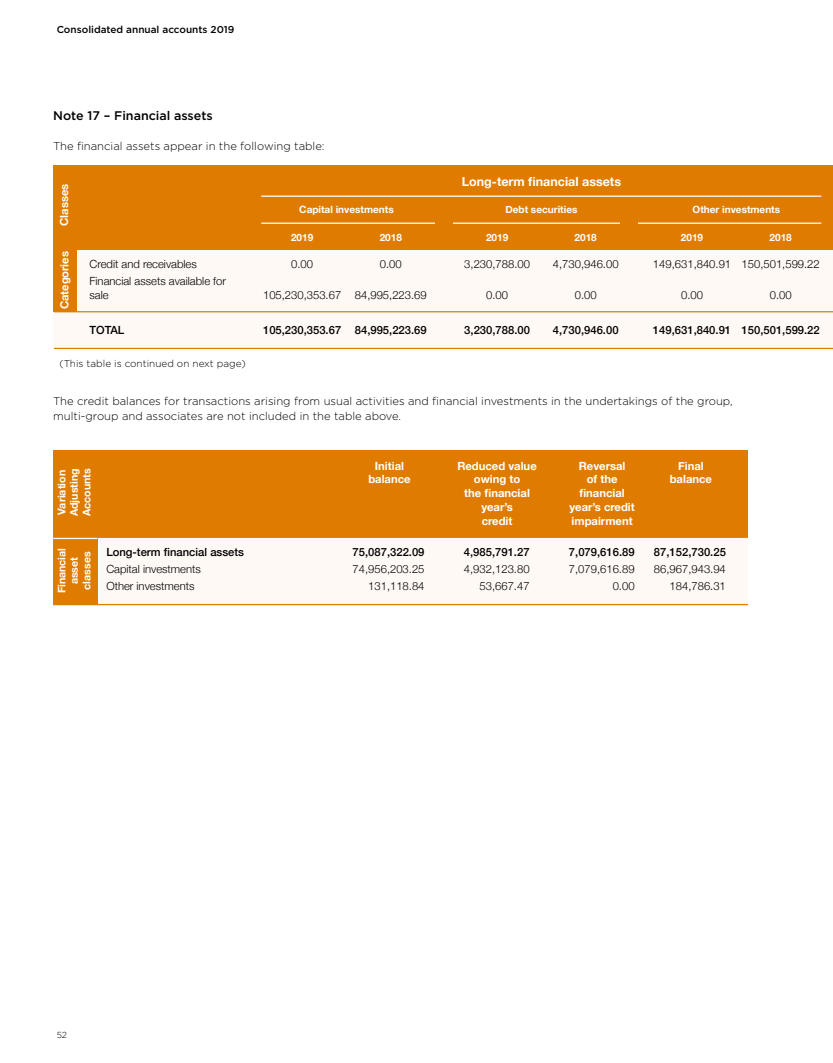
<style>
.page{position:relative;width:833px;height:1063px;background:#fff}
.page>*{position:absolute;margin:0;border:0;box-sizing:border-box;transform-origin:0 0}
.t_64{font:700 12.5px "Helvetica Neue";color:#fff}
.titol_1{font:500 12.5px "Gotham";color:#000}
.text_seguit{font:300 11.25px/15px "Gotham";color:#000}
.taula_64{font:300 11.25px/13.8px "Helvetica Neue";color:#000}
.taules{font:300 11.25px "Helvetica Neue";color:#000}
.titol_taula_blanc{font:700 11.25px "Helvetica Neue";color:#fff}
.taula_64-2{font:500 11.25px "Helvetica Neue";color:#000}
.filets{font:500 11.25px "Helvetica Neue";color:#000}
.t_64-2{font:700 11.25px "Helvetica Neue";letter-spacing:-.01em;color:#fff}
.titol_taula_blanc-2{font:700 10.62px/12.5px "Helvetica Neue";color:#fff;text-align:center}
.t_64-3{font:700 10px "Helvetica Neue";color:#fff}
.peu{font:300 10px "Gotham";color:#000}
.t1{font:500 10px "Gotham";color:#000}
.t2{font:300 8.75px "Gotham";color:#000}
</style>
<div class="page">
<div style="left:53px;top:531px;width:695px;height:74px;background:#fff9f6"></div>
<div style="left:53px;top:450px;width:695px;height:87px;background:#df7c00"></div>
<hr style="left:53px;top:537px;width:695px;height:1px;background:#df7c00">
<hr style="left:53px;top:604px;width:695px;height:1px;background:#df7c00">
<div style="left:53px;top:536px;width:44px;height:69px;background:#df7c00"></div>
<hr style="left:53px;top:538px;width:44px;height:1px;background:#fff">
<div style="left:53px;top:165px;width:780px;height:85px;background:#df7c00"></div>
<div style="left:53px;top:250px;width:780px;height:98px;background:#fff9f6"></div>
<hr style="left:54px;top:311px;width:779px;height:1px;background:#df7c00">
<hr style="left:54px;top:348px;width:779px;height:1px;background:#df7c00">
<hr style="left:261px;top:196px;width:560px;height:1px;background:#fff">
<div style="left:54px;top:249px;width:23px;height:62px;background:#df7c00"></div>
<hr style="left:261px;top:223px;width:560px;height:1px;background:#fff">
<div style="left:435px;top:216px;width:18px;height:14px;background:#df7c00"></div>
<div style="left:620px;top:216px;width:17px;height:14px;background:#df7c00"></div>
<p class="t1" style="left:57px;top:23px;width:179px">Consolidated annual accounts 2019</p>
<p class="titol_1" style="left:53px;top:108px;width:161px">Note 17 – Financial assets</p>
<p class="text_seguit" style="left:53px;top:138px;width:273px">The financial assets appear in the following table:</p>
<p class="t_64-2" style="left:55px;top:226px;width:44px;rotate:-90deg">Classes</p>
<p class="t_64-2" style="left:56px;top:309px;width:59px;rotate:-90deg">Categories</p>
<p class="t_64" style="left:462px;top:171px;width:161px">Long-term financial assets</p>
<p class="t_64-3" style="left:299px;top:202px;width:96px">Capital investments</p>
<p class="t_64-3" style="left:505px;top:202px;width:74px">Debt securities</p>
<p class="t_64-3" style="left:692px;top:202px;width:89px">Other investments</p>
<p class="t_64-3" style="left:291px;top:229px;width:24px">2019</p>
<p class="t_64-3" style="left:380px;top:229px;width:24px">2018</p>
<p class="t_64-3" style="left:486px;top:229px;width:24px">2019</p>
<p class="t_64-3" style="left:574px;top:229px;width:24px">2018</p>
<p class="t_64-3" style="left:681px;top:229px;width:24px">2019</p>
<p class="t_64-3" style="left:769px;top:229px;width:24px">2018</p>
<p class="taula_64" style="left:89px;top:256px;width:109px">Credit and receivables</p>
<p class="taula_64" style="left:291px;top:256px;width:23px">0.00</p>
<p class="taula_64" style="left:380px;top:256px;width:23px">0.00</p>
<p class="taula_64" style="left:464px;top:256px;width:67px">3,230,788.00</p>
<p class="taula_64" style="left:553px;top:256px;width:67px">4,730,946.00</p>
<p class="taula_64" style="left:653px;top:256px;width:168px">149,631,840.91 150,501,599.22</p>
<p class="taula_64" style="left:89px;top:274px;width:138px">Financial assets available for sale</p>
<p class="taula_64" style="left:263px;top:287px;width:165px">105,230,353.67 84,995,223.69</p>
<p class="taula_64" style="left:486px;top:287px;width:23px">0.00</p>
<p class="taula_64" style="left:575px;top:287px;width:23px">0.00</p>
<p class="taula_64" style="left:681px;top:287px;width:23px">0.00</p>
<p class="taula_64" style="left:769px;top:287px;width:23px">0.00</p>
<p class="taula_64-2" style="left:89px;top:321px;width:36px">TOTAL</p>
<p class="taula_64-2" style="left:263px;top:321px;width:165px">105,230,353.67 84,995,223.69</p>
<p class="taula_64-2" style="left:464px;top:321px;width:67px">3,230,788.00</p>
<p class="taula_64-2" style="left:553px;top:321px;width:67px">4,730,946.00</p>
<p class="taula_64-2" style="left:653px;top:321px;width:168px">149,631,840.91 150,501,599.22</p>
<p class="peu" style="left:59px;top:358px;width:188px">(This table is continued on next page)</p>
<p class="text_seguit" style="left:53px;top:393px;width:681px">The credit balances for transactions arising from usual activities and financial investments in the undertakings of the group, multi-group and associates are not included in the table above.</p>
<p class="titol_taula_blanc" style="left:375px;top:457px;width:31px">Initial</p>
<p class="titol_taula_blanc" style="left:457px;top:457px;width:81px">Reduced value</p>
<p class="titol_taula_blanc" style="left:579px;top:457px;width:48px">Reversal</p>
<p class="titol_taula_blanc" style="left:678px;top:457px;width:27px">Final</p>
<p class="titol_taula_blanc" style="left:368px;top:471px;width:44px">balance</p>
<p class="titol_taula_blanc" style="left:474px;top:471px;width:48px">owing to</p>
<p class="titol_taula_blanc" style="left:586px;top:471px;width:32px">of the</p>
<p class="titol_taula_blanc" style="left:670px;top:471px;width:44px">balance</p>
<p class="titol_taula_blanc" style="left:464px;top:484px;width:67px">the financial</p>
<p class="titol_taula_blanc" style="left:579px;top:484px;width:47px">financial</p>
<p class="titol_taula_blanc" style="left:481px;top:498px;width:33px">year’s</p>
<p class="titol_taula_blanc" style="left:569px;top:498px;width:67px">year’s credit</p>
<p class="titol_taula_blanc" style="left:481px;top:512px;width:32px">credit</p>
<p class="titol_taula_blanc" style="left:571px;top:512px;width:62px">impairment</p>
<p class="filets" style="left:106px;top:543px;width:139px">Long-term financial assets</p>
<p class="filets" style="left:352px;top:543px;width:73px">75,087,322.09</p>
<p class="filets" style="left:464px;top:543px;width:67px">4,985,791.27</p>
<p class="filets" style="left:569px;top:543px;width:67px">7,079,616.89</p>
<p class="filets" style="left:654px;top:543px;width:73px">87,152,730.25</p>
<p class="taules" style="left:106px;top:560px;width:96px">Capital investments</p>
<p class="taules" style="left:352px;top:560px;width:73px">74,956,203.25</p>
<p class="taules" style="left:464px;top:560px;width:67px">4,932,123.80</p>
<p class="taules" style="left:569px;top:560px;width:67px">7,079,616.89</p>
<p class="taules" style="left:654px;top:560px;width:73px">86,967,943.94</p>
<p class="titol_taula_blanc-2" style="left:56px;top:516px;width:50px;text-align:left;rotate:-90deg">Variation<br>Adjusting<br>Accounts</p>
<p class="titol_taula_blanc-2" style="left:56px;top:593px;width:47px;rotate:-90deg">Financial</p>
<p class="titol_taula_blanc-2" style="left:68px;top:590px;width:40px;rotate:-90deg">asset classes</p>
<p class="taules" style="left:106px;top:577px;width:90px">Other investments</p>
<p class="taules" style="left:368px;top:577px;width:58px">131,118.84</p>
<p class="taules" style="left:479px;top:577px;width:52px">53,667.47</p>
<p class="taules" style="left:612px;top:577px;width:23px">0.00</p>
<p class="taules" style="left:669px;top:577px;width:58px">184,786.31</p>
<p class="t2" style="left:57px;top:1030px;width:12px">52</p>
</div>
